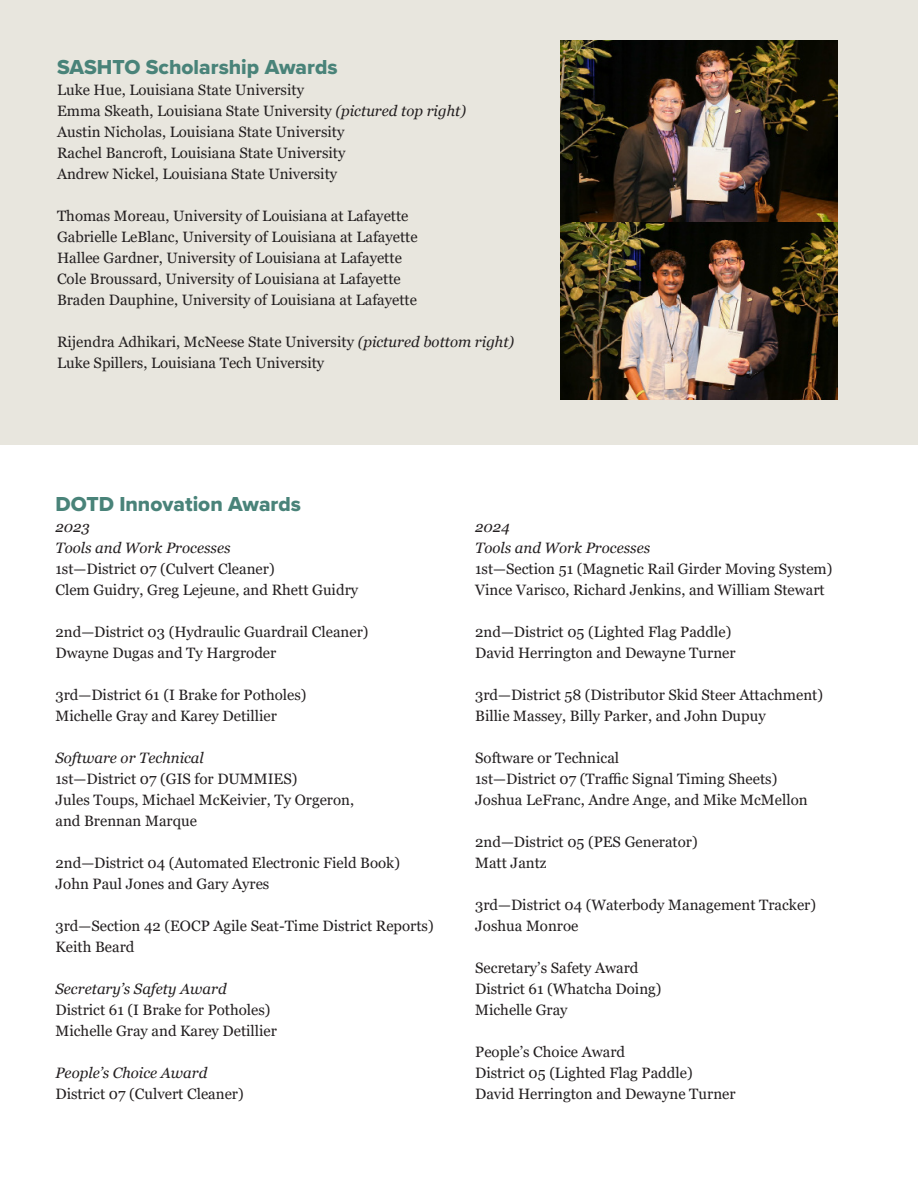
<style>
.page{position:relative;width:918px;height:1188px;background:#fff}
.page>*{position:absolute;margin:0;border:0;box-sizing:border-box;transform-origin:0 0}
.t1{font:21px "Proxima Nova Extrabld";color:#498379}
.t2{font:15px/21px "Georgia";color:#231f20}
.t3{font:italic 15px "Georgia";color:#231f20}
.s1{font-style:italic}
</style>
<div class="page">
<div style="left:0;top:0;width:918px;height:445px;background:#e8e6de"></div>
<img style="left:560px;top:40px;width:277px;height:359px">
<p class="t1" style="left:57px;top:51px;width:282px">SASHTO Scholarship Awards</p>
<p class="t2" style="left:57px;top:79px;width:249px">Luke Hue, Louisiana State University</p>
<p class="t2" style="left:57px;top:100px;width:410px">Emma Skeath, Louisiana State University <span class="s1">(pictured top right)</span></p>
<p class="t2" style="left:57px;top:121px;width:289px">Austin Nicholas, Louisiana State University</p>
<p class="t2" style="left:57px;top:142px;width:290px">Rachel Bancroft, Louisiana State University</p>
<p class="t2" style="left:57px;top:163px;width:282px">Andrew Nickel, Louisiana State University</p>
<p class="t2" style="left:57px;top:205px;width:353px">Thomas Moreau, University of Louisiana at Lafayette</p>
<p class="t2" style="left:57px;top:226px;width:362px">Gabrielle LeBlanc, University of Louisiana at Lafayette</p>
<p class="t2" style="left:57px;top:247px;width:346px">Hallee Gardner, University of Louisiana at Lafayette</p>
<p class="t2" style="left:57px;top:268px;width:345px">Cole Broussard, University of Louisiana at Lafayette</p>
<p class="t2" style="left:57px;top:289px;width:362px">Braden Dauphine, University of Louisiana at Lafayette</p>
<p class="t2" style="left:57px;top:331px;width:459px">Rijendra Adhikari, McNeese State University <span class="s1">(pictured bottom right)</span></p>
<p class="t2" style="left:57px;top:352px;width:269px">Luke Spillers, Louisiana Tech University</p>
<p class="t1" style="left:56px;top:489px;width:247px">DOTD Innovation Awards</p>
<p class="t3" style="left:56px;top:518px;width:36px">2023</p>
<p class="t3" style="left:56px;top:539px;width:177px">Tools and Work Processes</p>
<p class="t2" style="left:56px;top:559px;width:221px">1st—District 07 (Culvert Cleaner)</p>
<p class="t2" style="left:56px;top:580px;width:304px">Clem Guidry, Greg Lejeune, and Rhett Guidry</p>
<p class="t2" style="left:56px;top:622px;width:314px">2nd—District 03 (Hydraulic Guardrail Cleaner)</p>
<p class="t2" style="left:56px;top:643px;width:222px">Dwayne Dugas and Ty Hargroder</p>
<p class="t2" style="left:56px;top:685px;width:252px">3rd—District 61 (I Brake for Potholes)</p>
<p class="t2" style="left:56px;top:706px;width:223px">Michelle Gray and Karey Detillier</p>
<p class="t3" style="left:56px;top:749px;width:150px">Software or Technical</p>
<p class="t2" style="left:56px;top:769px;width:243px">1st—District 07 (GIS for DUMMIES)</p>
<p class="t2" style="left:56px;top:790px;width:300px">Jules Toups, Michael McKeivier, Ty Orgeron, and Brennan Marque</p>
<p class="t2" style="left:56px;top:853px;width:346px">2nd—District 04 (Automated Electronic Field Book)</p>
<p class="t2" style="left:56px;top:874px;width:215px">John Paul Jones and Gary Ayres</p>
<p class="t2" style="left:56px;top:916px;width:380px">3rd—Section 42 (EOCP Agile Seat-Time District Reports)</p>
<p class="t2" style="left:56px;top:937px;width:80px">Keith Beard</p>
<p class="t3" style="left:56px;top:980px;width:173px">Secretary’s Safety Award</p>
<p class="t2" style="left:56px;top:1000px;width:217px">District 61 (I Brake for Potholes)</p>
<p class="t2" style="left:56px;top:1021px;width:223px">Michelle Gray and Karey Detillier</p>
<p class="t3" style="left:56px;top:1064px;width:153px">People’s Choice Award</p>
<p class="t2" style="left:56px;top:1084px;width:190px">District 07 (Culvert Cleaner)</p>
<p class="t3" style="left:475px;top:518px;width:36px">2024</p>
<p class="t3" style="left:475px;top:539px;width:177px">Tools and Work Processes</p>
<p class="t2" style="left:475px;top:559px;width:359px">1st—Section 51 (Magnetic Rail Girder Moving System)</p>
<p class="t2" style="left:475px;top:580px;width:351px">Vince Varisco, Richard Jenkins, and William Stewart</p>
<p class="t2" style="left:475px;top:622px;width:258px">2nd—District 05 (Lighted Flag Paddle)</p>
<p class="t2" style="left:475px;top:643px;width:262px">David Herrington and Dewayne Turner</p>
<p class="t2" style="left:475px;top:685px;width:349px">3rd—District 58 (Distributor Skid Steer Attachment)</p>
<p class="t2" style="left:475px;top:706px;width:292px">Billie Massey, Billy Parker, and John Dupuy</p>
<p class="t2" style="left:475px;top:748px;width:146px">Software or Technical</p>
<p class="t2" style="left:475px;top:769px;width:304px">1st—District 07 (Traffic Signal Timing Sheets)</p>
<p class="t2" style="left:475px;top:790px;width:334px">Joshua LeFranc, Andre Ange, and Mike McMellon</p>
<p class="t2" style="left:475px;top:832px;width:224px">2nd—District 05 (PES Generator)</p>
<p class="t2" style="left:475px;top:853px;width:73px">Matt Jantz</p>
<p class="t2" style="left:475px;top:895px;width:342px">3rd—District 04 (Waterbody Management Tracker)</p>
<p class="t2" style="left:475px;top:916px;width:105px">Joshua Monroe</p>
<p class="t2" style="left:475px;top:958px;width:165px">Secretary’s Safety Award</p>
<p class="t2" style="left:475px;top:979px;width:188px">District 61 (Whatcha Doing)</p>
<p class="t2" style="left:475px;top:1000px;width:94px">Michelle Gray</p>
<p class="t2" style="left:475px;top:1042px;width:152px">People’s Choice Award</p>
<p class="t2" style="left:475px;top:1063px;width:219px">District 05 (Lighted Flag Paddle)</p>
<p class="t2" style="left:475px;top:1084px;width:262px">David Herrington and Dewayne Turner</p>
</div>
